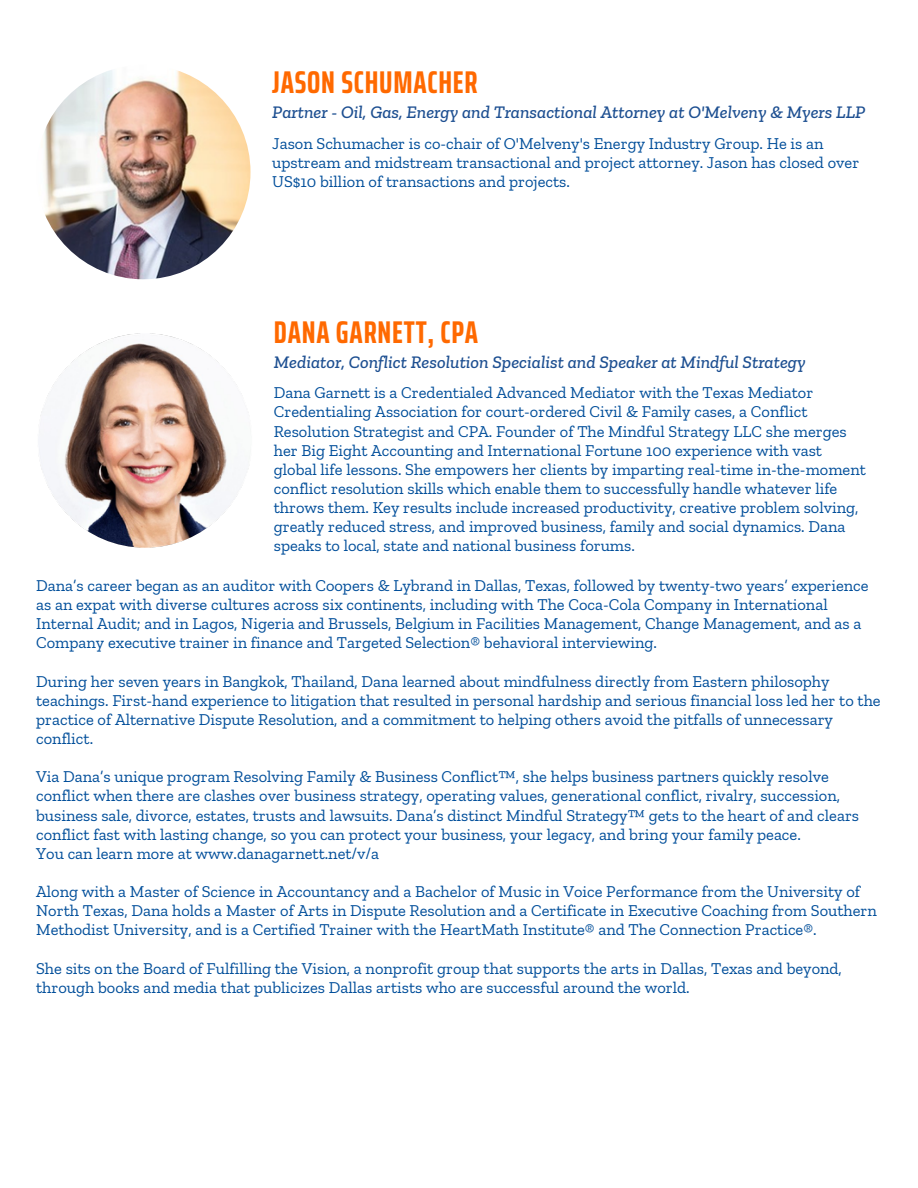
<style>
.page{position:relative;width:918px;height:1188px;background:#fff}
.page>*{position:absolute;margin:0;border:0;box-sizing:border-box;transform-origin:0 0}
.t1{font:700 extra-condensed 31.5px "Saira";letter-spacing:.025em;color:#ff6900}
.t2{font:italic 500 18px "Zilla Slab";color:#1d4f91}
.t3{font:16.5px/19.2px "Zilla Slab";color:#004e9a}
</style>
<div class="page">
<img style="left:36px;top:65px;width:215px;height:214px;border-radius:50%">
<img style="left:38px;top:333px;width:214px;height:215px;border-radius:50%">
<h1 class="t1" style="left:272px;top:58px;width:207px">JASON SCHUMACHER</h1>
<p class="t2" style="left:272px;top:101px;width:595px">Partner - Oil, Gas, Energy and Transactional Attorney at O'Melveny &amp; Myers LLP</p>
<p class="t3" style="left:272px;top:133px;width:589px">Jason Schumacher is co-chair of O'Melveny's Energy Industry Group. He is an upstream and midstream transactional and project attorney. Jason has closed over<br>US$10 billion of transactions and projects.</p>
<h1 class="t1" style="left:274px;top:307px;width:206px">DANA GARNETT, CPA</h1>
<h2 class="t2" style="left:274px;top:351px;width:533px">Mediator, Conflict Resolution Specialist and Speaker at Mindful Strategy</h2>
<p class="t3" style="left:274px;top:383px;width:594px">Dana Garnett is a Credentialed Advanced Mediator with the Texas Mediator Credentialing Association for court-ordered Civil &amp; Family cases, a Conflict Resolution Strategist and CPA. Founder of The Mindful Strategy LLC she merges her Big Eight Accounting and International Fortune 100 experience with vast global life lessons. She empowers her clients by imparting real-time in-the-moment conflict resolution skills which enable them to successfully handle whatever life throws them. Key results include increased productivity, creative problem solving, greatly reduced stress, and improved business, family and social dynamics. Dana speaks to local, state and national business forums.</p>
<p class="t3" style="left:36px;top:576px;width:834px">Dana’s career began as an auditor with Coopers &amp; Lybrand in Dallas, Texas, followed by twenty-two years’ experience as an expat with diverse cultures across six continents, including with The Coca-Cola Company in International Internal Audit; and in Lagos, Nigeria and Brussels, Belgium in Facilities Management, Change Management, and as a Company executive trainer in finance and Targeted Selection® behavioral interviewing.</p>
<p class="t3" style="left:36px;top:671px;width:846px">During her seven years in Bangkok, Thailand, Dana learned about mindfulness directly from Eastern philosophy teachings. First-hand experience to litigation that resulted in personal hardship and serious financial loss led her to the practice of Alternative Dispute Resolution, and a commitment to helping others avoid the pitfalls of unnecessary conflict.</p>
<p class="t3" style="left:36px;top:767px;width:825px">Via Dana’s unique program Resolving Family &amp; Business Conflict™, she helps business partners quickly resolve conflict when there are clashes over business strategy, operating values, generational conflict, rivalry, succession, business sale, divorce, estates, trusts and lawsuits. Dana’s distinct Mindful Strategy™ gets to the heart of and clears conflict fast with lasting change, so you can protect your business, your legacy, and bring your family peace.</p>
<p class="t3" style="left:36px;top:844px;width:344px">You can learn more at www.danagarnett.net/v/a</p>
<p class="t3" style="left:36px;top:882px;width:842px">Along with a Master of Science in Accountancy and a Bachelor of Music in Voice Performance from the University of<br>North Texas, Dana holds a Master of Arts in Dispute Resolution and a Certificate in Executive Coaching from Southern<br>Methodist University, and is a Certified Trainer with the HeartMath Institute® and The Connection Practice®.</p>
<p class="t3" style="left:36px;top:958px;width:807px">She sits on the Board of Fulfilling the Vision, a nonprofit group that supports the arts in Dallas, Texas and beyond, through books and media that publicizes Dallas artists who are successful around the world.</p>
</div>
